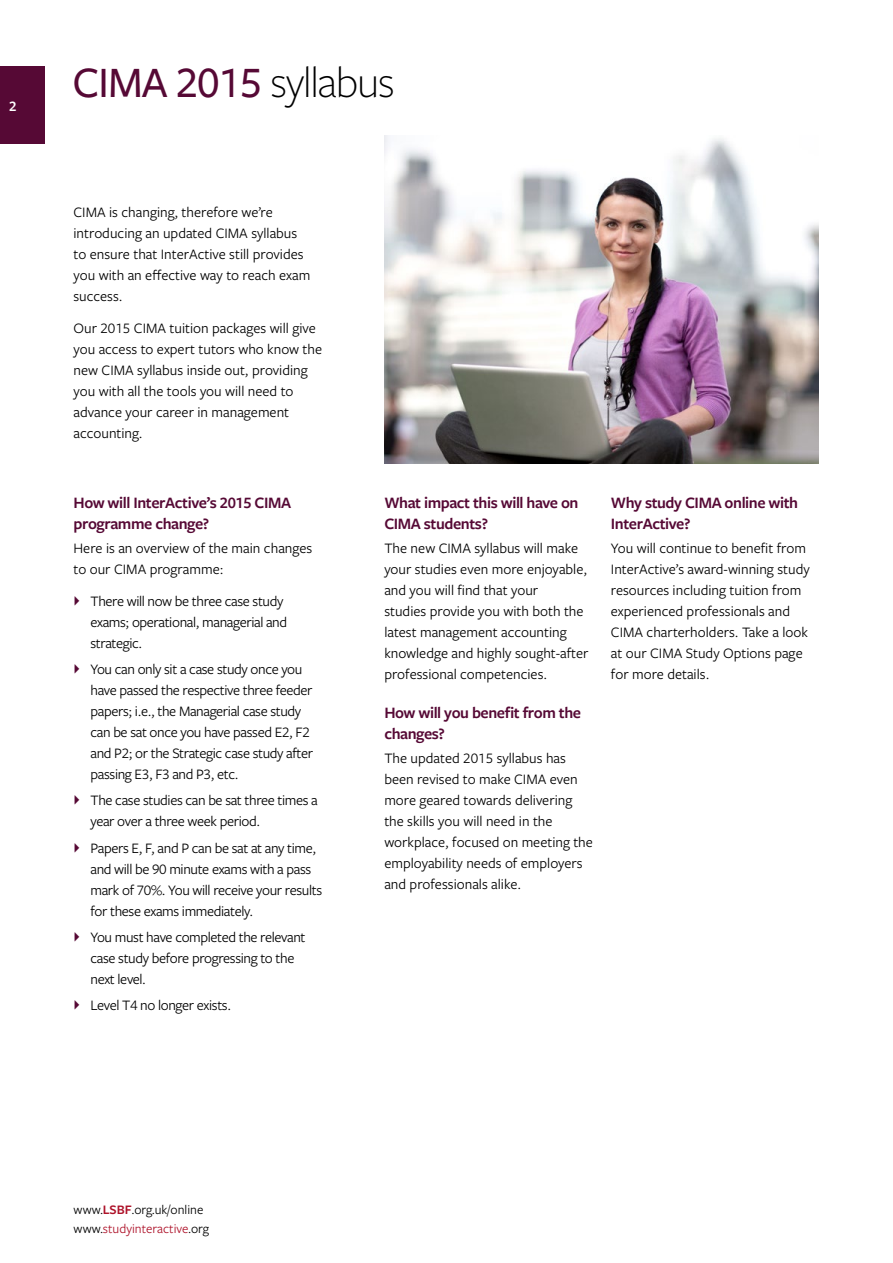
<style>
.page{position:relative;width:893px;height:1263px;background:#fff}
.page>*{position:absolute;margin:0;border:0;box-sizing:border-box;transform-origin:0 0}
.t1{font:500 45px "Freight Sans Pro";letter-spacing:-.025em;color:#560935}
.t2{font:600 16.5px/21px "Freight Sans Pro";letter-spacing:-.025em;color:#560935}
.t3{font:15px/21px "Freight Sans Pro";color:#000}
.t4{font:15px/21px "Freight Sans Pro";letter-spacing:-.025em;color:#000}
.t5{font:600 15px "Freight Sans Pro";color:#fff}
.t6{font:13.5px/19.5px "Freight Sans Pro";color:#000}
.s1{font-weight:300;color:#000}
.s2{font-weight:600;color:#ae132a}
.s3{color:#ae132a}
</style>
<div class="page">
<div style="left:0;top:66px;width:45px;height:78px;background:#560935"></div>
<img style="left:384px;top:135px;width:434px;height:329px">
<p class="t5" style="left:9px;top:95px;width:9px">2</p>
<h1 class="t1" style="left:72px;top:52px;width:324px">CIMA 2015 <span class="s1">syllabus</span></h1>
<p class="t3" style="left:74px;top:201px;width:238px">CIMA is changing, therefore we’re introducing an updated CIMA syllabus to ensure that InterActive still provides you with an effective way to reach exam success.</p>
<p class="t3" style="left:74px;top:317px;width:250px">Our 2015 CIMA tuition packages will give you access to expert tutors who know the new CIMA syllabus inside out, providing you with all the tools you will need to advance your career in management accounting.</p>
<p class="t2" style="left:74px;top:492px;width:219px">How will InterActive’s 2015 CIMA programme change?</p>
<p class="t3" style="left:74px;top:537px;width:240px">Here is an overview of the main changes to our CIMA programme:</p>
<p class="t4" style="left:91px;top:590px;width:198px">There will now be three case study exams; operational, managerial and strategic.</p>
<p class="t4" style="left:91px;top:658px;width:224px">You can only sit a case study once you have passed the respective three feeder papers; i.e., the Managerial case study can be sat once you have passed E2, F2 and P2; or the Strategic case study after passing E3, F3 and P3, etc.</p>
<p class="t4" style="left:91px;top:789px;width:229px">The case studies can be sat three times a year over a three week period.</p>
<p class="t4" style="left:91px;top:837px;width:233px">Papers E, F, and P can be sat at any time, and will be 90 minute exams with a pass mark of 70%. You will receive your results for these exams immediately.</p>
<p class="t4" style="left:91px;top:926px;width:217px">You must have completed the relevant case study before progressing to the next level.</p>
<p class="t4" style="left:91px;top:994px;width:142px">Level T4 no longer exists.</p>
<p class="t2" style="left:384px;top:492px;width:196px">What impact this will have on<br>CIMA students?</p>
<p class="t3" style="left:384px;top:537px;width:206px">The new CIMA syllabus will make your studies even more enjoyable, and you will find that your<br>studies provide you with both the latest management accounting knowledge and highly sought-after professional competencies.</p>
<p class="t2" style="left:384px;top:702px;width:198px">How will you benefit from the changes?</p>
<p class="t3" style="left:384px;top:747px;width:210px">The updated 2015 syllabus has been revised to make CIMA even more geared towards delivering the skills you will need in the workplace, focused on meeting the employability needs of employers and professionals alike.</p>
<p class="t2" style="left:611px;top:492px;width:189px">Why study CIMA online with<br>InterActive?</p>
<p class="t3" style="left:611px;top:537px;width:200px">You will continue to benefit from<br>InterActive’s award-winning study resources including tuition from experienced professionals and<br>CIMA charterholders. Take a look at our CIMA Study Options page for more details.</p>
<p class="t6" style="left:74px;top:1199px;width:137px">www.<span class="s2">lsbf</span>.org.uk/online www.<span class="s3">studyinteractive</span>.org</p>
</div>
